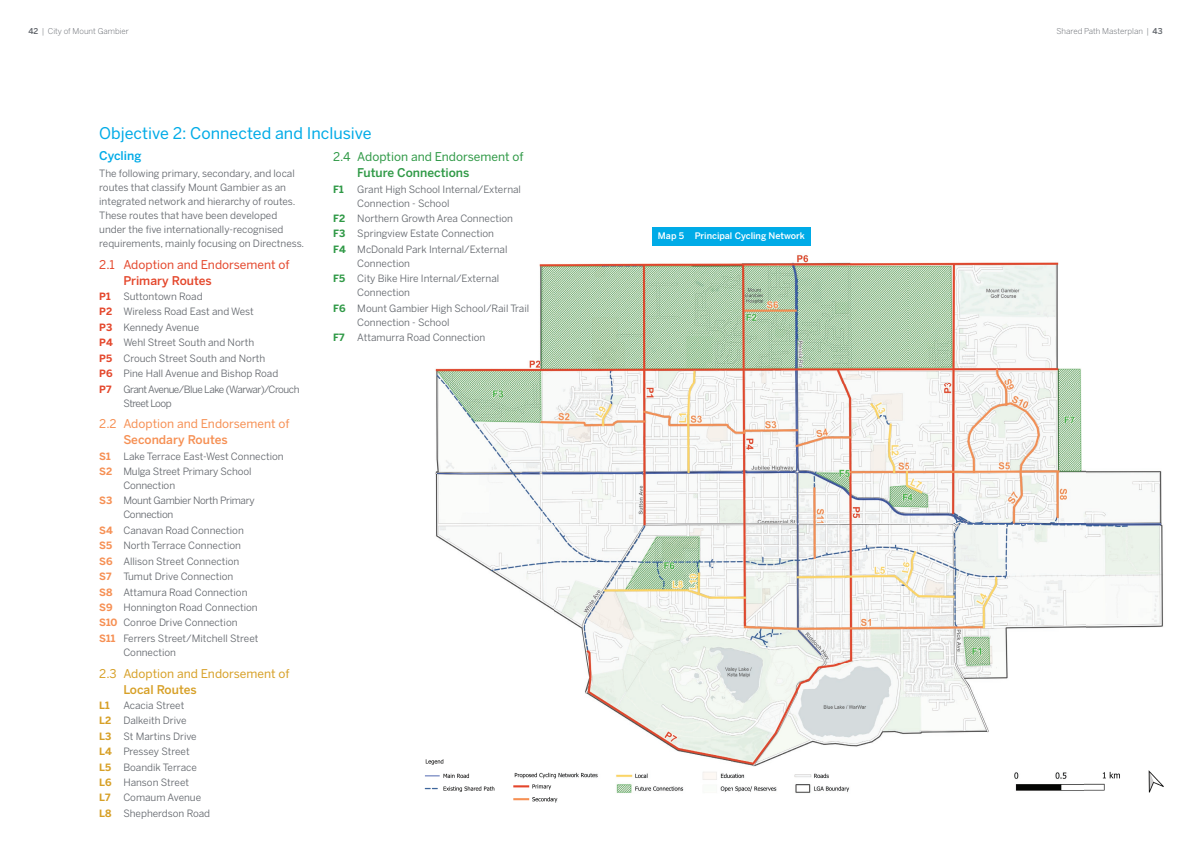
<style>
.page{position:relative;width:1191px;height:842px;background:#fff}
.page>*{position:absolute;margin:0;border:0;box-sizing:border-box;transform-origin:0 0}
.t1{font:16px "Benton Sans";color:#00abe7}
.t2{font:12px "Benton Sans";color:#e4472c}
.t3{font:12px "Benton Sans";color:#f69054}
.t4{font:12px "Benton Sans";color:#d7a027}
.t5{font:12px "Benton Sans";color:#2f9946}
.t6{font:500 12px "Benton Sans";color:#2f9946}
.t7{font:500 12px "Benton Sans";color:#f69054}
.t8{font:500 12px "Benton Sans";color:#e4472c}
.t9{font:500 12px "Benton Sans";letter-spacing:-.005em;color:#d7a027}
.t10{font:500 12px "Benton Sans";color:#00abe7}
.t11{font:10px/15.4px "Benton Sans";color:#5f6369}
.t12{font:10px/15.4px "Benton Sans";letter-spacing:-.03em;color:#5f6369}
.t13{font:10px "Benton Sans";letter-spacing:-.05em;color:#5f6369}
.t14{font:700 10px "Benton Sans";color:#2f9946}
.t15{font:700 10px "Benton Sans";color:#e4472c}
.t16{font:700 10px "Benton Sans";color:#f69054}
.t17{font:700 10px "Benton Sans";color:#d7a027}
.t18{font:500 9px "Benton Sans";color:#fff}
.t19{font:300 8px "Benton Sans";color:#5f6369}
.s1{font-weight:500}
.s2{font-weight:700;color:#2f9946}
.s3{font-weight:700;color:#e4472c}
.s4{font-weight:700;color:#f69054}
.s5{font-weight:700;color:#d7a027}
</style>
<div class="page">
<img style="left:424px;top:255px;width:740px;height:547px">
<div style="left:652px;top:227px;width:158px;height:18px;background:#00abe7"></div>
<p class="t19" style="left:28px;top:27px;width:102px"><span class="s1">42</span> | City of Mount Gambier</p>
<p class="t19" style="left:1056px;top:27px;width:108px">Shared Path Masterplan | <span class="s1">43</span></p>
<h1 class="t1" style="left:99px;top:124px;width:274px">Objective 2: Connected and Inclusive</h1>
<p class="t10" style="left:99px;top:149px;width:44px">Cycling</p>
<p class="t11" style="left:99px;top:166px;width:207px;line-height:14px">The following primary, secondary, and local routes that classify Mount Gambier as an integrated network and hierarchy of routes.<br>These routes that have been developed under the five internationally-recognised requirements, mainly focusing on Directness.</p>
<p class="t2" style="left:99px;top:257px;width:192px">2.1 Adoption and Endorsement of</p>
<p class="t8" style="left:123px;top:273px;width:90px">Primary Routes</p>
<p class="t15" style="left:99px;top:290px;width:13px">P1</p>
<p class="t5" style="left:333px;top:150px;width:192px">2.4 Adoption and Endorsement of</p>
<p class="t6" style="left:357px;top:166px;width:114px">Future Connections</p>
<p class="t14" style="left:333px;top:183px;width:12px">F1</p>
<p class="t11" style="left:357px;top:182px;width:165px;line-height:14px">Grant High School Internal/External<br>Connection - School</p>
<p class="t11" style="left:333px;top:210px;width:181px"><span class="s2">F2</span> Northern Growth Area Connection<br><span class="s2">F3</span> Springview Estate Connection<br><span class="s2">F4</span> McDonald Park Internal/External</p>
<p class="t11" style="left:333px;top:255px;width:168px;text-indent:24px">Connection<br><span class="s2">F5</span> City Bike Hire Internal/External</p>
<p class="t11" style="left:333px;top:285px;width:197px;text-indent:24px">Connection<br><span class="s2">F6</span> Mount Gambier High School/Rail Trail</p>
<p class="t11" style="left:357px;top:314px;width:94px">Connection - School</p>
<p class="t14" style="left:333px;top:331px;width:13px">F7</p>
<p class="t11" style="left:357px;top:330px;width:130px">Attamurra Road Connection</p>
<p class="t11" style="left:99px;top:289px;width:202px;text-indent:24px">Suttontown Road<br><span class="s3">P2</span> Wireless Road East and West<br><span class="s3">P3</span> Kennedy Avenue<br><span class="s3">P4</span> Wehl Street South and North<br><span class="s3">P5</span> Crouch Street South and North<br><span class="s3">P6</span> Pine Hall Avenue and Bishop Road<br><span class="s3">P7</span> Grant Avenue/Blue Lake (Warwar)/Crouch</p>
<p class="t13" style="left:123px;top:397px;width:50px">Street Loop</p>
<p class="t3" style="left:99px;top:417px;width:192px">2.2 Adoption and Endorsement of</p>
<p class="t7" style="left:123px;top:433px;width:106px">Secondary Routes</p>
<p class="t16" style="left:99px;top:450px;width:13px">S1</p>
<p class="t11" style="left:99px;top:448px;width:186px;text-indent:24px">Lake Terrace East-West Connection<br><span class="s4">S2</span> Mulga Street Primary School</p>
<p class="t12" style="left:99px;top:478px;width:157px;text-indent:24px">Connection<br><span class="s4">S3</span> Mount Gambier North Primary</p>
<p class="t11" style="left:99px;top:507px;width:161px;text-indent:24px">Connection<br><span class="s4">S4</span> Canavan Road Connection<br><span class="s4">S5</span> North Terrace Connection<br><span class="s4">S6</span> Allison Street Connection<br><span class="s4">S7</span> Tumut Drive Connection<br><span class="s4">S8</span> Attamura Road Connection<br><span class="s4">S9</span> Honnington Road Connection<br><span class="s4">S10</span> Conroe Drive Connection<br><span class="s4">S11</span> Ferrers Street/Mitchell Street</p>
<p class="t11" style="left:123px;top:644px;width:54px">Connection</p>
<p class="t4" style="left:99px;top:666px;width:192px">2.3 Adoption and Endorsement of</p>
<p class="t9" style="left:123px;top:682px;width:75px">Local Routes</p>
<p class="t17" style="left:99px;top:699px;width:12px">L1</p>
<p class="t11" style="left:99px;top:697px;width:99px;text-indent:24px">Acacia Street<br><span class="s5">L2</span> Dalkeith Drive<br><span class="s5">L3</span> St Martins Drive<br><span class="s5">L4</span> Pressey Street<br><span class="s5">L5</span> Boandik Terrace<br><span class="s5">L6</span> Hanson Street<br><span class="s5">L7</span></p>
<p class="t11" style="left:99px;top:790px;width:112px;text-indent:24px">Comaum Avenue<br><span class="s5">L8</span> Shepherdson Road</p>
<p class="t18" style="left:658px;top:230px;width:149px">Map 5 Principal Cycling Network</p>
</div>
